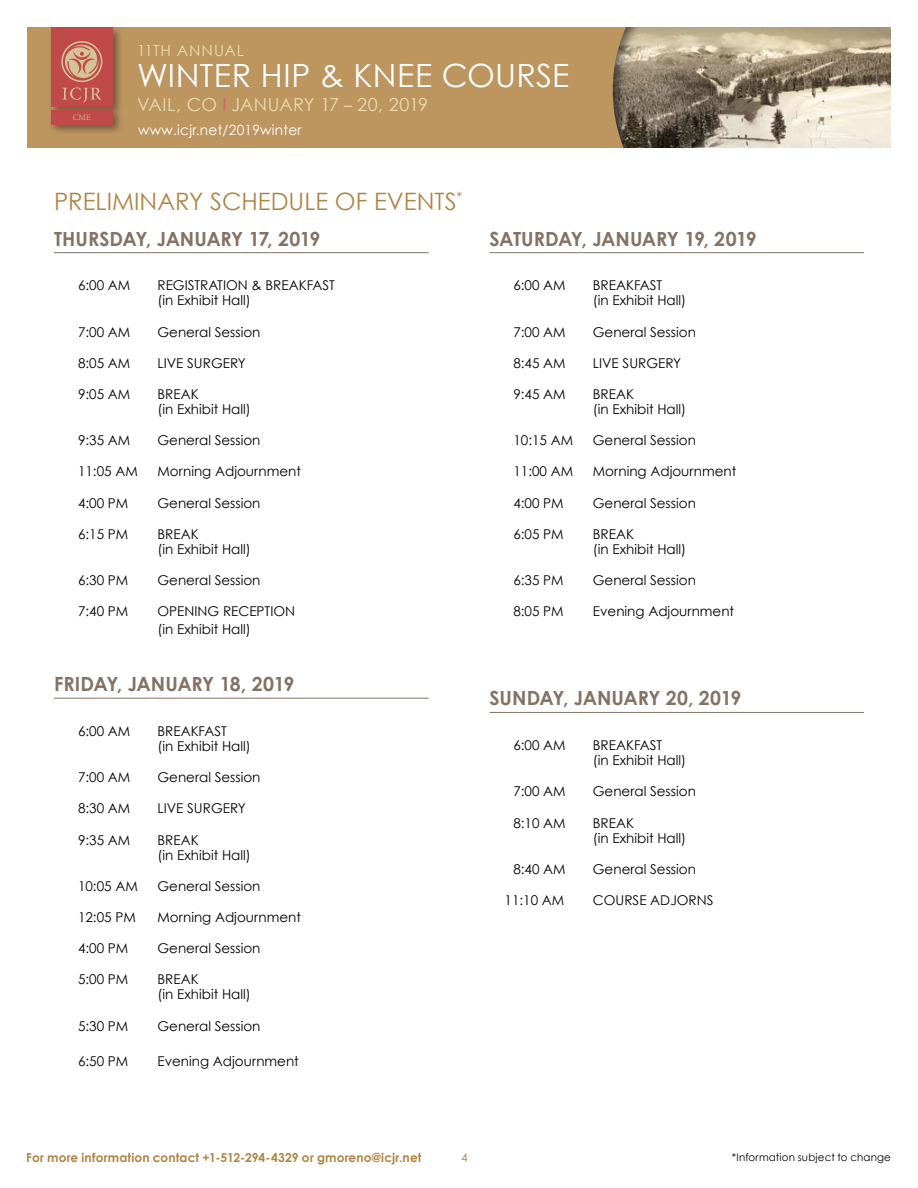
<style>
.page{position:relative;width:918px;height:1188px;background:#fff}
.page>*{position:absolute;margin:0;border:0;box-sizing:border-box;transform-origin:0 0}
.t1{font:32.1px "Century Gothic";letter-spacing:.01em;color:#fff}
.t2{font:24px "Century Gothic";color:#b08445}
.t3{font:700 19.5px "Century Gothic";letter-spacing:-.02em;color:#847365}
.t4{font:18px "Century Gothic";letter-spacing:.005em;color:#e9dcae}
.t5{font:15.45px "Century Gothic";letter-spacing:.06em;color:#e9dcae}
.t6{font:14.1px "Century Gothic";letter-spacing:.02em;color:#fff}
.t7{font:13.5px/15px "Century Gothic";color:#000}
.t8{font:700 12.3px "Century Gothic";letter-spacing:.01em;color:#b08445}
.t9{font:12px "Century Gothic";color:#b08445}
.t10{font:10.5px "Century Gothic";letter-spacing:.015em;color:#000}
.t11{font:8.4px "Minion Pro";color:#cbb686}
.s1{color:#ca6660}
</style>
<div class="page">
<div style="left:27px;top:27px;width:864px;height:121px;background:#bc955f"></div>
<div style="left:601px;top:27px;width:290px;height:121px;background:#000;opacity:.51"></div>
<div style="left:48px;top:25px;width:75px;height:93px;background:#000;opacity:.4"></div>
<div style="left:51px;top:28px;width:61px;height:79px;background:#c0494a"></div>
<div style="left:48px;top:107px;width:75px;height:28px;background:#000;opacity:.4"></div>
<div style="left:51px;top:110px;width:61px;height:14px;background:#c0494a"></div>
<svg style="left:61px;top:41px;width:41px;height:61px"></svg>
<hr style="left:54px;top:252px;width:375px;height:1px;background:#847365">
<hr style="left:54px;top:698px;width:375px;height:1px;background:#847365">
<hr style="left:489px;top:252px;width:375px;height:1px;background:#847365">
<hr style="left:489px;top:712px;width:375px;height:1px;background:#847365">
<p class="t11" style="left:73px;top:112px;width:20px">CME</p>
<p class="t5" style="left:137px;top:41px;width:108px">11TH ANNUAL</p>
<h1 class="t1" style="left:137px;top:55px;width:434px">WINTER HIP &amp; KNEE COURSE</h1>
<h3 class="t4" style="left:137px;top:94px;width:292px">VAIL, CO <span class="s1">I</span> JANUARY 17 - 20, 2019</h3>
<p class="t6" style="left:138px;top:121px;width:165px">www.icjr.net/2019winter</p>
<h2 class="t2" style="left:54px;top:187px;width:410px">PRELIMINARY SCHEDULE OF EVENTS<sup>*</sup></h2>
<h3 class="t3" style="left:54px;top:226px;width:268px">THURSDAY, JANUARY 17, 2019</h3>
<p class="t7" style="left:78px;top:278px;width:54px">6:00 AM</p>
<p class="t7" style="left:158px;top:278px;width:179px">REGISTRATION &amp; BREAKFAST (in Exhibit Hall)</p>
<p class="t7" style="left:78px;top:324px;width:54px">7:00 AM</p>
<p class="t7" style="left:158px;top:324px;width:105px">General Session</p>
<p class="t7" style="left:78px;top:355px;width:54px">8:05 AM</p>
<p class="t7" style="left:158px;top:355px;width:90px">LIVE SURGERY</p>
<p class="t7" style="left:78px;top:386px;width:54px">9:05 AM</p>
<p class="t7" style="left:158px;top:386px;width:95px">BREAK<br>(in Exhibit Hall)</p>
<p class="t7" style="left:78px;top:433px;width:54px">9:35 AM</p>
<p class="t7" style="left:158px;top:433px;width:105px">General Session</p>
<p class="t7" style="left:78px;top:464px;width:61px">11:05 AM</p>
<p class="t7" style="left:158px;top:464px;width:145px">Morning Adjournment</p>
<p class="t7" style="left:78px;top:495px;width:52px">4:00 PM</p>
<p class="t7" style="left:158px;top:495px;width:105px">General Session</p>
<p class="t7" style="left:78px;top:526px;width:52px">6:15 PM</p>
<p class="t7" style="left:158px;top:526px;width:95px">BREAK<br>(in Exhibit Hall)</p>
<p class="t7" style="left:78px;top:572px;width:52px">6:30 PM</p>
<p class="t7" style="left:158px;top:572px;width:105px">General Session</p>
<p class="t7" style="left:78px;top:604px;width:52px">7:40 PM</p>
<p class="t7" style="left:158px;top:602px;width:139px;line-height:18px">OPENING RECEPTION (in Exhibit Hall)</p>
<h3 class="t3" style="left:54px;top:672px;width:242px">FRIDAY, JANUARY 18, 2019</h3>
<p class="t7" style="left:78px;top:723px;width:54px">6:00 AM</p>
<p class="t7" style="left:158px;top:723px;width:95px">BREAKFAST<br>(in Exhibit Hall)</p>
<p class="t7" style="left:78px;top:770px;width:54px">7:00 AM</p>
<p class="t7" style="left:158px;top:770px;width:105px">General Session</p>
<p class="t7" style="left:78px;top:801px;width:54px">8:30 AM</p>
<p class="t7" style="left:158px;top:801px;width:90px">LIVE SURGERY</p>
<p class="t7" style="left:78px;top:832px;width:54px">9:35 AM</p>
<p class="t7" style="left:158px;top:832px;width:95px">BREAK<br>(in Exhibit Hall)</p>
<p class="t7" style="left:78px;top:878px;width:61px">10:05 AM</p>
<p class="t7" style="left:158px;top:878px;width:105px">General Session</p>
<p class="t7" style="left:78px;top:909px;width:59px">12:05 PM</p>
<p class="t7" style="left:158px;top:909px;width:145px">Morning Adjournment</p>
<p class="t7" style="left:78px;top:941px;width:52px">4:00 PM</p>
<p class="t7" style="left:158px;top:941px;width:105px">General Session</p>
<p class="t7" style="left:78px;top:972px;width:52px">5:00 PM</p>
<p class="t7" style="left:158px;top:972px;width:95px">BREAK<br>(in Exhibit Hall)</p>
<p class="t7" style="left:78px;top:1018px;width:52px">5:30 PM</p>
<p class="t7" style="left:158px;top:1018px;width:105px">General Session</p>
<p class="t7" style="left:78px;top:1054px;width:52px">6:50 PM</p>
<p class="t7" style="left:158px;top:1054px;width:143px">Evening Adjournment</p>
<h3 class="t3" style="left:489px;top:226px;width:269px">SATURDAY, JANUARY 19, 2019</h3>
<p class="t7" style="left:513px;top:278px;width:54px">6:00 AM</p>
<p class="t7" style="left:593px;top:278px;width:95px">BREAKFAST<br>(in Exhibit Hall)</p>
<p class="t7" style="left:513px;top:324px;width:54px">7:00 AM</p>
<p class="t7" style="left:593px;top:324px;width:105px">General Session</p>
<p class="t7" style="left:513px;top:355px;width:54px">8:45 AM</p>
<p class="t7" style="left:593px;top:355px;width:90px">LIVE SURGERY</p>
<p class="t7" style="left:513px;top:386px;width:54px">9:45 AM</p>
<p class="t7" style="left:593px;top:386px;width:95px">BREAK<br>(in Exhibit Hall)</p>
<p class="t7" style="left:513px;top:433px;width:61px">10:15 AM</p>
<p class="t7" style="left:593px;top:433px;width:105px">General Session</p>
<p class="t7" style="left:513px;top:464px;width:61px">11:00 AM</p>
<p class="t7" style="left:593px;top:464px;width:145px">Morning Adjournment</p>
<p class="t7" style="left:513px;top:495px;width:52px">4:00 PM</p>
<p class="t7" style="left:593px;top:495px;width:105px">General Session</p>
<p class="t7" style="left:513px;top:526px;width:52px">6:05 PM</p>
<p class="t7" style="left:593px;top:526px;width:95px">BREAK<br>(in Exhibit Hall)</p>
<p class="t7" style="left:513px;top:572px;width:52px">6:35 PM</p>
<p class="t7" style="left:593px;top:572px;width:105px">General Session</p>
<p class="t7" style="left:513px;top:604px;width:52px">8:05 PM</p>
<p class="t7" style="left:593px;top:604px;width:143px">Evening Adjournment</p>
<h3 class="t3" style="left:489px;top:686px;width:253px">SUNDAY, JANUARY 20, 2019</h3>
<p class="t7" style="left:513px;top:738px;width:54px">6:00 AM</p>
<p class="t7" style="left:593px;top:738px;width:95px">BREAKFAST<br>(in Exhibit Hall)</p>
<p class="t7" style="left:513px;top:784px;width:54px">7:00 AM</p>
<p class="t7" style="left:593px;top:784px;width:105px">General Session</p>
<p class="t7" style="left:513px;top:815px;width:54px">8:10 AM</p>
<p class="t7" style="left:593px;top:815px;width:95px">BREAK<br>(in Exhibit Hall)</p>
<p class="t7" style="left:513px;top:861px;width:54px">8:40 AM</p>
<p class="t7" style="left:593px;top:861px;width:105px">General Session</p>
<p class="t7" style="left:505px;top:892px;width:61px">11:10 AM</p>
<p class="t7" style="left:593px;top:892px;width:122px">COURSE ADJORNS</p>
<p class="t8" style="left:26px;top:1150px;width:397px">For more information contact +1-512-294-4329 or gmoreno@icjr.net</p>
<p class="t9" style="left:461px;top:1151px;width:8px">4</p>
<p class="t10" style="left:732px;top:1151px;width:161px">*Information subject to change</p>
</div>
